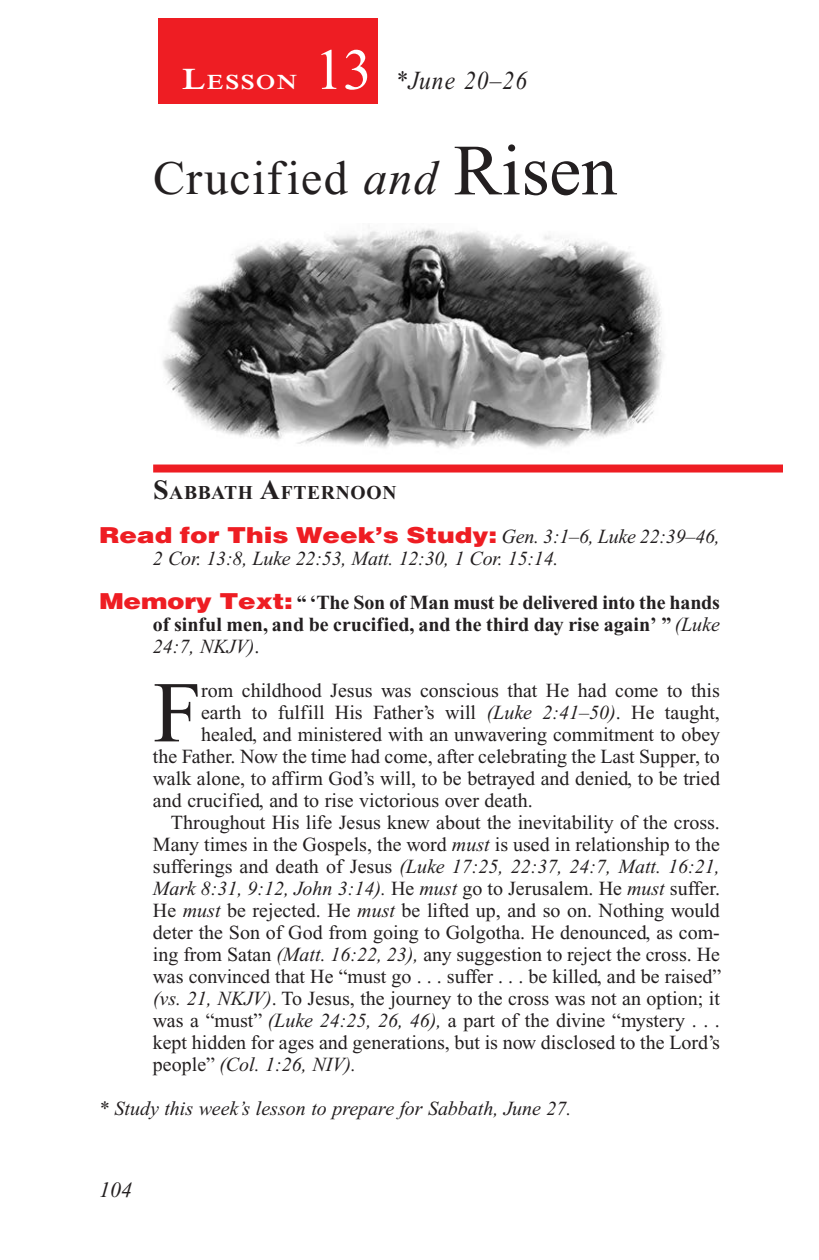
<style>
.page{position:relative;width:819px;height:1260px;background:#fff}
.page>*{position:absolute;margin:0;border:0;box-sizing:border-box;transform-origin:0 0}
.Body_Drop_Cap{font:86.4px "Times New Roman PS Std";color:#231f20}
.t1{font:58px "Times New Roman PS Std";color:#fff}
.Lesson_Head_SA{font:48px "Times New Roman PS Std";letter-spacing:.025em;color:#231f20}
.Lesson_Dates{font:italic 26px "Times New Roman PS Std";letter-spacing:.05em;color:#231f20;scale:.9 1}
.Question{font:900 22px "Helvetica LT Std";color:#ee1d23;scale:1.2 1}
.t2{font:italic 22px "Times New Roman PS Std";color:#231f20}
.t3{font:600 21px "Times NRMT Std";letter-spacing:.07em;color:#fff;scale:1.1 1}
.Body{font:20px/22px "Times New Roman PS Std";color:#231f20;text-align:justify}
.Body_Drop_Cap-2{font:20px "Times New Roman PS Std";color:#231f20}
.Question-2{font:700 20px/22px "Times New Roman PS Std";color:#231f20;text-align:justify}
.Question-3{font:italic 20px "Times New Roman PS Std";color:#231f20}
.Sabbath_Afternoon_He{font:700 19.6px "Times New Roman PS Std";letter-spacing:.035em;color:#231f20}
.s1{font-size:30px}
.s2{font-style:italic}
.s3{font-size:72px}
.s4{font-size:28px}
.s5{font-family:"Times New Roman PS Std";font-weight:400;font-style:italic;font-size:20px;color:#231f20}
.s6{font-family:"Helvetica LT Std";font-weight:900;font-size:22px;color:#ee1d23}
.s7{font-weight:400;font-style:italic}
.s8{font-weight:400}
</style>
<div class="page">
<div style="left:158px;top:18px;width:220px;height:86px;background:#ee1d23"></div>
<div style="left:153px;top:465px;width:630px;height:8px;background:#ee1d23"></div>
<img style="left:163px;top:228px;width:501px;height:221px">
<p class="t3" style="left:182px;top:70px;width:106px"><span class="s1">L</span>ESSON</p>
<h2 class="t1" style="left:314px;top:38px;width:59px">13</h2>
<p class="Lesson_Dates" style="left:396px;top:66px;width:148px">*June 20–26</p>
<p class="Lesson_Head_SA" style="left:153px;top:152px;width:466px">Crucified <span class="s2">and</span> <span class="s3">Risen</span></p>
<p class="Sabbath_Afternoon_He" style="left:153px;top:482px;width:245px"><span class="s4">S</span>ABBATH <span class="s4">A</span>FTERNOON</p>
<p class="Question" style="left:99px;top:521px;width:519px">Read for This Week’s Study: <span class="s5">Gen. 3:1–6, Luke 22:39–46,</span></p>
<p class="Question-3" style="left:153px;top:548px;width:407px">2 Cor. 13:8, Luke 22:53, Matt. 12:30, 1 Cor. 15:14.</p>
<p class="Question-2" style="left:153px;top:592px;width:569px;text-indent:-54px"><span class="s6">Memory Text:</span> “ ‘The Son of Man must be delivered into the hands of sinful men, and be crucified, and the third day rise again’ ” <span class="s7">(Luke 24:7, NKJV)</span><span class="s8">.</span></p>
<p class="Body_Drop_Cap" style="left:153px;top:666px;width:50px">F</p>
<p class="Body_Drop_Cap-2" style="left:201px;top:680px;width:520px">rom childhood Jesus was conscious that He had come to this</p>
<p class="Body_Drop_Cap-2" style="left:201px;top:702px;width:520px">earth to fulfill His Father’s will <span class="s2">(Luke 2:41–50)</span>. He taught,</p>
<p class="Body_Drop_Cap-2" style="left:201px;top:724px;width:520px">healed, and ministered with an unwavering commitment to obey</p>
<p class="Body_Drop_Cap-2" style="left:153px;top:746px;width:569px">the Father. Now the time had come, after celebrating the Last Supper, to</p>
<p class="Body_Drop_Cap-2" style="left:153px;top:768px;width:569px">walk alone, to affirm God’s will, to be betrayed and denied, to be tried</p>
<p class="Body_Drop_Cap-2" style="left:153px;top:790px;width:381px">and crucified, and to rise victorious over death.</p>
<p class="Body" style="left:153px;top:812px;width:570px;text-indent:18px">Throughout His life Jesus knew about the inevitability of the cross.<br>Many times in the Gospels, the word <span class="s2">must</span> is used in relationship to the sufferings and death of Jesus <span class="s2">(Luke 17:25, 22:37, 24:7, Matt. 16:21, Mark 8:31, 9:12, John 3:14).</span> He <span class="s2">must</span> go to Jerusalem. He <span class="s2">must</span> suffer.<br>He <span class="s2">must</span> be rejected. He <span class="s2">must</span> be lifted up, and so on. Nothing would deter the Son of God from going to Golgotha. He denounced, as com&shy;ing from Satan <span class="s2">(Matt. 16:22, 23),</span> any suggestion to reject the cross. He was convinced that He “must go . . . suffer . . . be killed, and be raised” <span class="s2">(vs. 21, NKJV)</span>. To Jesus, the journey to the cross was not an option; it was a “must” <span class="s2">(Luke 24:25, 26, 46),</span> a part of the divine “mystery . . . kept hidden for ages and generations, but is now disclosed to the Lord’s people” <span class="s2">(Col. 1:26, NIV).</span></p>
<p class="Question-3" style="left:99px;top:1098px;width:474px">* Study this week’s lesson to prepare for Sabbath, June 27.</p>
<p class="t2" style="left:99px;top:1178px;width:34px">104</p>
</div>
